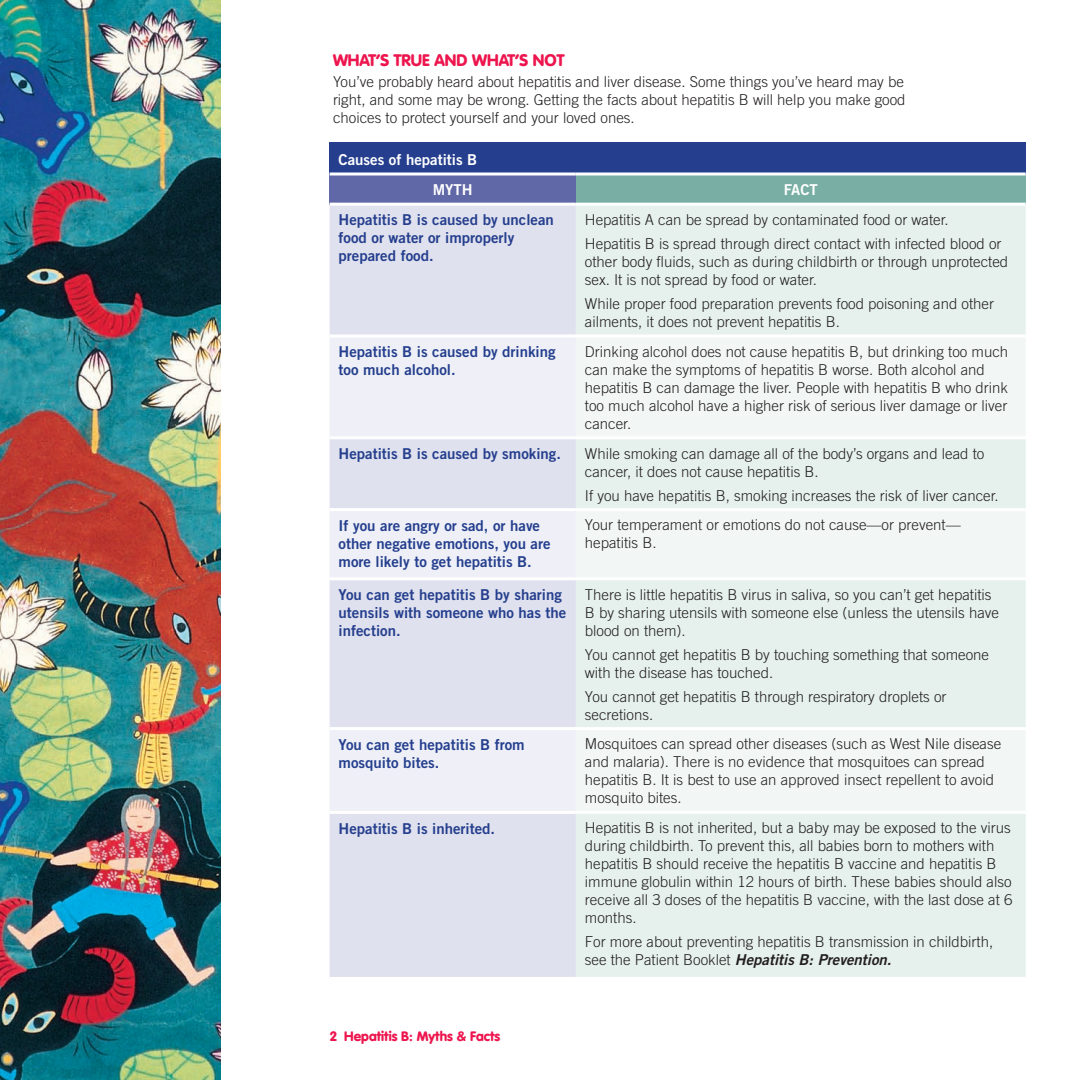
<style>
.page{position:relative;width:1080px;height:1080px;background:#fff}
.page>*{position:absolute;margin:0;border:0;box-sizing:border-box;transform-origin:0 0}
.t1{font:900 16.5px "VAG Rounded";color:#ed154e}
.t2{font:300 15px/18px "Trade Gothic";color:#231f20}
.t3{font:15px/18px "Trade Gothic Bold Two";color:#253f8e}
.t4{font:italic 15px "Trade Gothic Bold Two";color:#231f20}
.t5{font:15px/30.6px "Trade Gothic Bold Two";color:#fff}
.t6{font:900 13.5px "VAG Rounded";color:#ed154e}
.s1{font-family:"Trade Gothic";font-weight:300;font-style:normal}
</style>
<div class="page">
<img style="left:0;top:0;width:221px;height:1080px">
<div style="left:330px;top:143px;width:696px;height:31px;background:#253f8e"></div>
<div style="left:330px;top:174px;width:246px;height:30px;background:#6168a7"></div>
<div style="left:576px;top:174px;width:450px;height:30px;background:#78aea3"></div>
<div style="left:330px;top:206px;width:246px;height:771px;background:#e0e1ee"></div>
<div style="left:576px;top:206px;width:450px;height:771px;background:#e6f1ee"></div>
<svg style="left:330px;top:337px;width:246px;height:474px;fill:#eff0f7"></svg>
<svg style="left:576px;top:337px;width:450px;height:474px;fill:#f2f7f6"></svg>
<hr style="left:330px;top:173px;width:246px;height:3px;background:#fff">
<hr style="left:576px;top:173px;width:450px;height:3px;background:#fff">
<hr style="left:330px;top:203px;width:246px;height:3px;background:#fff">
<hr style="left:576px;top:203px;width:450px;height:3px;background:#fff">
<hr style="left:330px;top:334px;width:246px;height:3px;background:#fff">
<hr style="left:576px;top:334px;width:450px;height:3px;background:#fff">
<hr style="left:330px;top:436px;width:246px;height:3px;background:#fff">
<hr style="left:576px;top:436px;width:450px;height:3px;background:#fff">
<hr style="left:330px;top:508px;width:246px;height:3px;background:#fff">
<hr style="left:576px;top:508px;width:450px;height:3px;background:#fff">
<hr style="left:330px;top:577px;width:246px;height:3px;background:#fff">
<hr style="left:576px;top:577px;width:450px;height:3px;background:#fff">
<hr style="left:330px;top:727px;width:246px;height:3px;background:#fff">
<hr style="left:576px;top:727px;width:450px;height:3px;background:#fff">
<hr style="left:330px;top:811px;width:246px;height:3px;background:#fff">
<hr style="left:576px;top:811px;width:450px;height:3px;background:#fff">
<p class="t1" style="left:333px;top:51px;width:233px">WHAT’S TRUE AND WHAT’S NOT</p>
<p class="t2" style="left:333px;top:73px;width:574px;text-align:justify">You’ve probably heard about hepatitis and liver disease. Some things you’ve heard may be right, and some may be wrong. Getting the facts about hepatitis B will help you make good choices to protect yourself and your loved ones.</p>
<p class="t5" style="left:433px;top:144px;width:46px;text-indent:-94px">Causes of hepatitis B<br>MYTH</p>
<p class="t5" style="left:784px;top:174px;width:36px">FACT</p>
<p class="t3" style="left:339px;top:211px;width:217px">Hepatitis B is caused by unclean food or water or improperly prepared food.</p>
<p class="t2" style="left:585px;top:207px;width:418px;line-height:24px">Hepatitis A can be spread by contaminated food or water.<br>Hepatitis B is spread through direct contact with infected blood or</p>
<p class="t2" style="left:585px;top:252px;width:425px">other body fluids, such as during childbirth or through unprotected sex. It is not spread by food or water.</p>
<p class="t2" style="left:585px;top:294px;width:411px">While proper food preparation prevents food poisoning and other ailments, it does not prevent hepatitis B.</p>
<p class="t3" style="left:339px;top:343px;width:219px">Hepatitis B is caused by drinking too much alcohol.</p>
<p class="t2" style="left:585px;top:342px;width:425px">Drinking alcohol does not cause hepatitis B, but drinking too much can make the symptoms of hepatitis B worse. Both alcohol and hepatitis B can damage the liver. People with hepatitis B who drink too much alcohol have a higher risk of serious liver damage or liver cancer.</p>
<p class="t3" style="left:339px;top:444px;width:224px">Hepatitis B is caused by smoking.</p>
<p class="t2" style="left:585px;top:444px;width:401px">While smoking can damage all of the body’s organs and lead to cancer, it does not cause hepatitis B.</p>
<p class="t2" style="left:585px;top:486px;width:415px">If you have hepatitis B, smoking increases the risk of liver cancer.</p>
<p class="t3" style="left:339px;top:516px;width:214px">If you are angry or sad, or have other negative emotions, you are more likely to get hepatitis B.</p>
<p class="t2" style="left:585px;top:516px;width:377px">Your temperament or emotions do not cause—or prevent— hepatitis B.</p>
<p class="t3" style="left:339px;top:585px;width:229px">You can get hepatitis B by sharing utensils with someone who has the infection.</p>
<p class="t2" style="left:585px;top:585px;width:416px">There is little hepatitis B virus in saliva, so you can’t get hepatitis<br>B by sharing utensils with someone else (unless the utensils have blood on them).</p>
<p class="t2" style="left:585px;top:645px;width:406px">You cannot get hepatitis B by touching something that someone with the disease has touched.</p>
<p class="t2" style="left:585px;top:687px;width:363px">You cannot get hepatitis B through respiratory droplets or secretions.</p>
<p class="t3" style="left:339px;top:735px;width:188px">You can get hepatitis B from mosquito bites.</p>
<p class="t2" style="left:585px;top:735px;width:418px">Mosquitoes can spread other diseases (such as West Nile disease and malaria). There is no evidence that mosquitoes can spread hepatitis B. It is best to use an approved insect repellent to avoid mosquito bites.</p>
<p class="t3" style="left:339px;top:819px;width:158px">Hepatitis B is inherited.</p>
<p class="t2" style="left:585px;top:819px;width:429px">Hepatitis B is not inherited, but a baby may be exposed to the virus during childbirth. To prevent this, all babies born to mothers with hepatitis B should receive the hepatitis B vaccine and hepatitis B immune globulin within 12 hours of birth. These babies should also receive all 3 doses of the hepatitis B vaccine, with the last dose at 6 months.</p>
<p class="t2" style="left:585px;top:933px;width:410px">For more about preventing hepatitis B transmission in childbirth,</p>
<p class="t4" style="left:585px;top:951px;width:308px"><span class="s1">see the Patient Booklet</span> Hepatitis B: Prevention.</p>
<p class="t6" style="left:330px;top:1028px;width:172px">2 Hepatitis B: Myths &amp; Facts</p>
</div>
